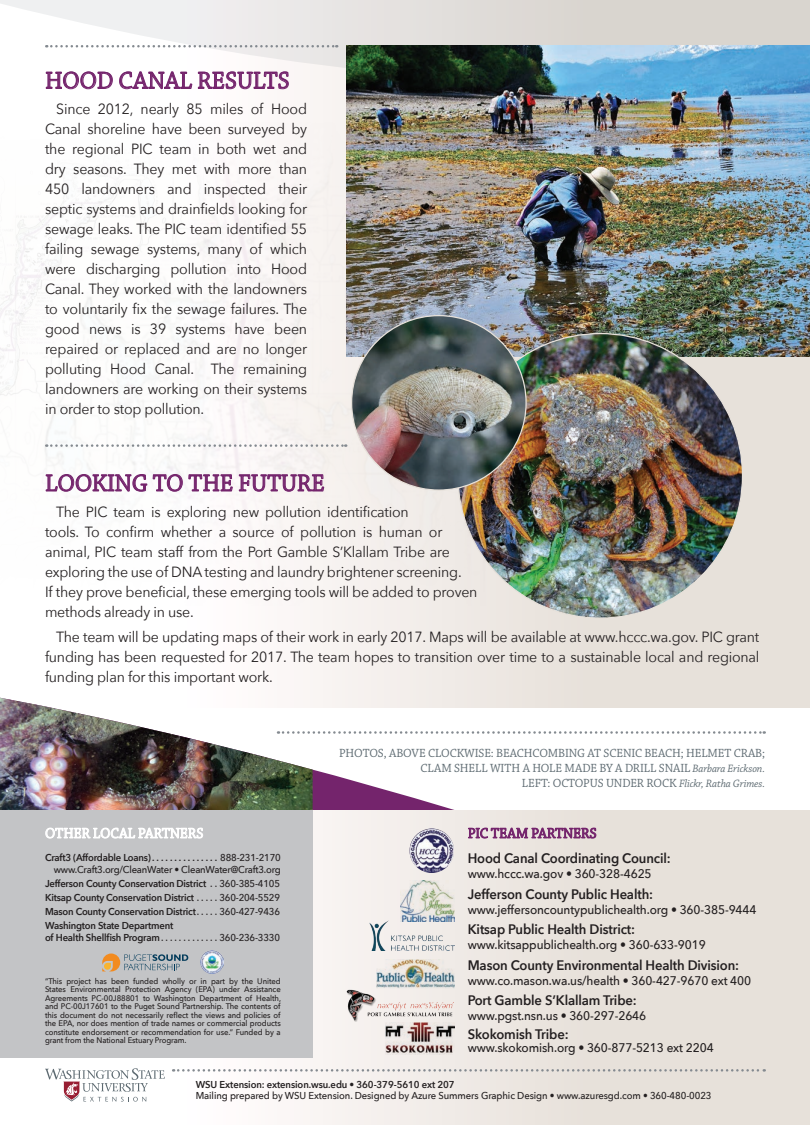
<style>
.page{position:relative;width:810px;height:1125px;background:#fff}
.page>*{position:absolute;margin:0;border:0;box-sizing:border-box;transform-origin:0 0}
.headline{font:25px "Chaparral Pro";letter-spacing:-.005em;color:#74246c}
.headline-2{font:15px "Chaparral Pro";letter-spacing:-.01em;color:#74246c;scale:.95 1}
.body{font:14.75px/20px "Avenir Next";letter-spacing:-.015em;color:#231f20;text-align:justify;scale:.96 1}
.t1{font:600 13.75px "Avenir Next";letter-spacing:-.01em;color:#231f20;scale:.95 1}
.t2{font:500 12.5px "Avenir Next";letter-spacing:-.01em;color:#231f20;scale:.95 1}
.highlight_vento{font:12.5px/15px "Chaparral Pro";letter-spacing:-.01em;color:#5d6a71;text-align:right;scale:.96 1}
.t3{font:500 10px/11.2px "Avenir Next";letter-spacing:-.02em;color:#231f20;scale:.95 1}
.t4{font:600 10px/11.9px "Avenir Next";letter-spacing:-.02em;color:#231f20;scale:.95 1}
.t5{font:500 8.12px/8.5px "Avenir Next";letter-spacing:-.01em;color:#231f20;text-align:justify;scale:.95 1}
.s1{font-weight:500}
.s2{font-style:italic;font-size:11.25px}
.s3{font-weight:600}
</style>
<div class="page">
<div style="left:0;top:0;width:810px;height:1125px;background:linear-gradient(to right,#fff,#e2dbd2)"></div>
<div style="left:5px;top:709px;width:805px;height:101px;background:#fff"></div>
<img style="left:0;top:81px;width:501px;height:740px">
<svg style="left:0;top:0;width:810px;height:81px"></svg>
<svg style="left:0;top:547px;width:455px;height:263px"></svg>
<img style="left:0;top:698px;width:313px;height:112px">
<div style="left:0;top:810px;width:313px;height:248px;background:#c3c4c6"></div>
<svg style="left:46px;top:71px;width:67px;height:18px"></svg>
<svg style="left:119px;top:58px;width:170px;height:36px"></svg>
<img style="left:347px;top:45px;width:463px;height:312px">
<svg style="left:46px;top:45px;width:291px;height:3px"></svg>
<svg style="left:46px;top:474px;width:101px;height:18px"></svg>
<svg style="left:153px;top:461px;width:80px;height:33px"></svg>
<svg style="left:239px;top:461px;width:86px;height:33px"></svg>
<svg style="left:46px;top:444px;width:300px;height:3px"></svg>
<svg style="left:278px;top:731px;width:487px;height:3px"></svg>
<img style="left:458px;top:334px;width:284px;height:284px;border-radius:142px">
<img style="left:352px;top:316px;width:174px;height:174px;border-radius:87px">
<svg style="left:45px;top:1068px;width:120px;height:34px"></svg>
<img style="left:347px;top:989px;width:107px;height:32px">
<svg style="left:468px;top:824px;width:128px;height:18px;background:#c3a5b9"></svg>
<img style="left:401px;top:881px;width:53px;height:39px">
<img style="left:376px;top:959px;width:78px;height:33px">
<img style="left:385px;top:1022px;width:69px;height:32px">
<img style="left:370px;top:920px;width:84px;height:30px">
<svg style="left:45px;top:827px;width:158px;height:12px"></svg>
<img style="left:200px;top:951px;width:24px;height:23px">
<svg style="left:102px;top:954px;width:86px;height:17px"></svg>
<svg style="left:173px;top:1069px;width:592px;height:3px;background:#cecdcc"></svg>
<img style="left:410px;top:828px;width:44px;height:45px;border-radius:22px">
<p class="headline" style="left:45px;top:67px;width:246px">HOOD CANAL RESULTS</p>
<p class="body" style="left:45px;top:98px;width:275px;text-indent:11px">Since 2012, nearly 85 miles of Hood Canal shoreline have been surveyed by the regional PIC team in both wet and dry seasons. They met with more than 450 landowners and inspected their septic systems and drainfields looking for sewage leaks. The PIC team identified 55 failing sewage systems, many of which were discharging pollution into Hood Canal. They worked with the landowners to voluntarily fix the sewage failures. The good news is 39 systems have been repaired or replaced and are no longer polluting Hood Canal. The remaining landowners are working on their systems in order to stop pollution.</p>
<p class="headline" style="left:45px;top:469px;width:281px">LOOKING TO THE FUTURE</p>
<p class="body" style="left:45px;top:501px;width:452px;text-align:left;text-indent:11px">The PIC team is exploring new pollution identification<br>tools. To confirm whether a source of pollution is human or animal, PIC team staff from the Port Gamble S’Klallam Tribe are exploring the use of DNA testing and laundry brightener screening.<br>If they prove beneficial, these emerging tools will be added to proven methods already in use.</p>
<p class="body" style="left:45px;top:626px;width:746px;text-indent:11px">The team will be updating maps of their work in early 2017. Maps will be available at www.hccc.wa.gov. PIC grant funding has been requested for 2017. The team hopes to transition over time to a sustainable local and regional funding plan for this important work.</p>
<p class="t4" style="left:45px;top:851px;width:115px">Craft3 (Affordable Loans)................</p>
<p class="t3" style="left:54px;top:851px;width:241px;line-height:11.9px;text-align:right">888-231-2170<br>www.Craft3.org/CleanWater • CleanWater@Craft3.org</p>
<p class="t4" style="left:45px;top:877px;width:249px">Jefferson County Conservation District <span class="s1">... 360-385-4105</span></p>
<p class="t4" style="left:45px;top:892px;width:161px">Kitsap County Conservation District<span class="s1">.....</span></p>
<p class="t3" style="left:219px;top:892px;width:65px">360-204-5529</p>
<p class="t4" style="left:45px;top:906px;width:162px">Mason County Conservation District<span class="s1">......</span></p>
<p class="t3" style="left:219px;top:906px;width:65px">360-427-9436</p>
<p class="t4" style="left:45px;top:920px;width:137px">Washington State Department of Health Shellfish Program<span class="s1">..............</span></p>
<p class="t3" style="left:219px;top:932px;width:65px">360-236-3330</p>
<p class="t5" style="left:45px;top:976px;width:250px">“This project has been funded wholly or in part by the United States Environmental Protection Agency (EPA) under Assistance Agreements PC-00J88801 to Washington Department of Health, and PC-00J17601 to the Puget Sound Partnership. The contents of this document do not necessarily reflect the views and policies of the EPA, nor does mention of trade names or commercial products constitute endorsement or recommendation for use.” Funded by a grant from the National Estuary Program.</p>
<p class="highlight_vento" style="left:339px;top:746px;width:445px">PHOTOS, ABOVE CLOCKWISE: BEACHCOMBING AT SCENIC BEACH; HELMET CRAB;<br>CLAM SHELL WITH A HOLE MADE BY A DRILL SNAIL <span class="s2">Barbara Erickson.<br></span>LEFT: OCTOPUS UNDER ROCK <span class="s2">Flickr, Ratha Grimes.</span></p>
<p class="headline-2" style="left:468px;top:825px;width:137px">PIC TEAM PARTNERS</p>
<p class="t1" style="left:468px;top:846px;width:215px">Hood Canal Coordinating Council:</p>
<p class="t2" style="left:468px;top:863px;width:195px">www.hccc.wa.gov • 360-328-4625</p>
<p class="t1" style="left:468px;top:882px;width:197px">Jefferson County Public Health:</p>
<p class="t2" style="left:468px;top:899px;width:306px">www.jeffersoncountypublichealth.org • 360-385-9444</p>
<p class="t1" style="left:468px;top:918px;width:178px">Kitsap Public Health District:</p>
<p class="t2" style="left:468px;top:934px;width:252px">www.kitsappublichealth.org • 360-633-9019</p>
<p class="t1" style="left:468px;top:953px;width:287px">Mason County Environmental Health Division:</p>
<p class="t2" style="left:468px;top:970px;width:300px">www.co.mason.wa.us/health • 360-427-9670 ext 400</p>
<p class="t1" style="left:468px;top:989px;width:179px">Port Gamble S’Klallam Tribe:</p>
<p class="t2" style="left:468px;top:1005px;width:189px">www.pgst.nsn.us • 360-297-2646</p>
<p class="t1" style="left:468px;top:1023px;width:108px">Skokomish Tribe:</p>
<p class="t2" style="left:468px;top:1037px;width:260px">www.skokomish.org • 360-877-5213 ext 2204</p>
<p class="t3" style="left:196px;top:1078px;width:545px"><span class="s3">WSU Extension: extension.wsu.edu • 360-379-5610 ext 207<br></span>Mailing prepared by WSU Extension. Designed by Azure Summers Graphic Design • www.azuresgd.com • 360-480-0023</p>
</div>
